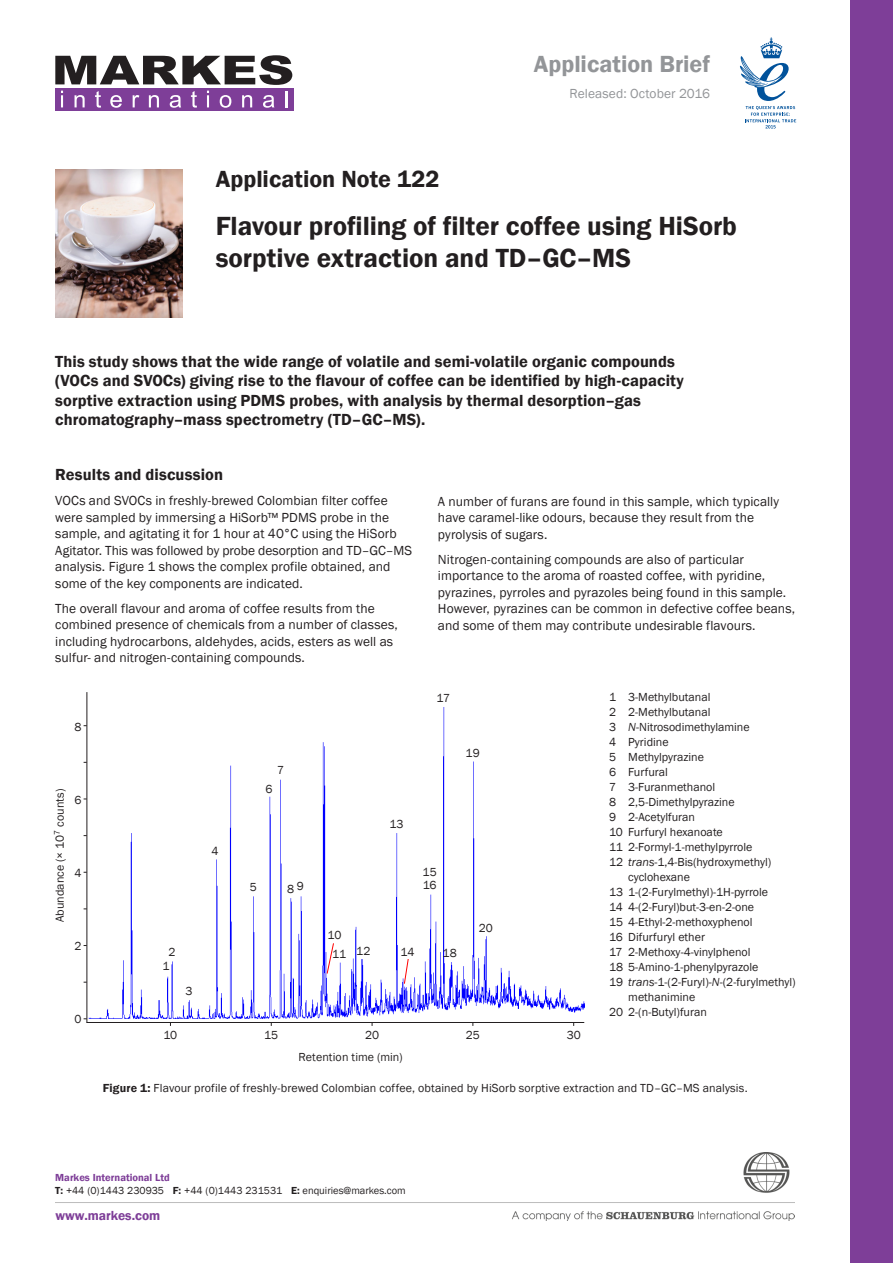
<style>
.page{position:relative;width:893px;height:1263px;background:#fff}
.page>*{position:absolute;margin:0;border:0;box-sizing:border-box;transform-origin:0 0}
.Title_-_Text{font:600 27px/31.5px "Franklin Gothic";color:#231f20}
.Title_-_App_Note_000{font:600 24px "Franklin Gothic";color:#231f20}
.t1{font:600 24px "Franklin Gothic";color:#939598}
.Body{font:600 16.5px/19.5px "Franklin Gothic";letter-spacing:.005em;color:#231f20}
.Header_1{font:600 16.5px "Franklin Gothic";letter-spacing:.005em;color:#231f20}
.Body-2{font:13.5px/16.5px "Franklin Gothic";letter-spacing:.005em;color:#231f20}
.t2{font:13.5px "Franklin Gothic";letter-spacing:.005em;color:#939598}
.t3{font:600 13.5px "Franklin Gothic";color:#7e3e98}
.Peak_listing{font:12px/15px "Franklin Gothic";color:#231f20}
.Figure_label_-_8pt_c{font:12px "Franklin Gothic";letter-spacing:.005em;color:#231f20}
.Figure_label_-_8pt_r{font:12px "Franklin Gothic";color:#231f20}
.t4{font:10.5px/13.6px "Franklin Gothic";color:#231f20}
.s1{font-style:italic}
.s2{font-weight:600}
.s3{font-weight:600;color:#7e3e98}
</style>
<div class="page">
<div style="left:850px;top:0;width:43px;height:1263px;background:#7e3e98"></div>
<svg style="left:55px;top:55px;width:237px;height:30px"></svg>
<div style="left:55px;top:88px;width:238px;height:22px;background:#7e3e98"></div>
<svg style="left:61px;top:91px;width:2px;height:16px"></svg>
<svg style="left:75px;top:95px;width:10px;height:12px"></svg>
<svg style="left:95px;top:91px;width:6px;height:17px"></svg>
<svg style="left:110px;top:95px;width:12px;height:13px"></svg>
<svg style="left:133px;top:95px;width:6px;height:12px"></svg>
<svg style="left:149px;top:95px;width:10px;height:12px"></svg>
<svg style="left:170px;top:95px;width:11px;height:13px"></svg>
<svg style="left:191px;top:91px;width:6px;height:17px"></svg>
<svg style="left:207px;top:91px;width:2px;height:16px"></svg>
<svg style="left:220px;top:95px;width:11px;height:13px"></svg>
<svg style="left:242px;top:95px;width:10px;height:12px"></svg>
<svg style="left:263px;top:95px;width:11px;height:13px"></svg>
<svg style="left:285px;top:91px;width:2px;height:16px"></svg>
<img style="left:55px;top:1153px;width:739px;height:68px">
<div style="left:55px;top:1173px;width:425px;height:26px;background:#fff"></div>
<div style="left:56px;top:1211px;width:424px;height:13px;background:#fff"></div>
<img style="left:55px;top:169px;width:128px;height:149px">
<svg style="left:740px;top:37px;width:56px;height:91px"></svg>
<img style="left:84px;top:692px;width:500px;height:334px">
<hr style="left:87px;top:692px;width:1px;height:330px;background:#231f20">
<hr style="left:86px;top:1022px;width:498px;height:1px;background:#231f20">
<svg style="left:326px;top:943px;width:8px;height:31px"></svg>
<svg style="left:404px;top:958px;width:5px;height:26px"></svg>
<p class="t1" style="left:534px;top:49px;width:178px">Application Brief</p>
<p class="t2" style="left:570px;top:85px;width:142px">Released: October 2016</p>
<p class="Title_-_App_Note_000" style="left:216px;top:164px;width:225px">Application Note 122</p>
<p class="Title_-_Text" style="left:216px;top:211px;width:523px">Flavour profiling of filter coffee using HiSorb sorptive extraction and TD–GC–MS</p>
<p class="Body" style="left:55px;top:352px;width:630px">This study shows that the wide range of volatile and semi-volatile organic compounds (VOCs and SVOCs) giving rise to the flavour of coffee can be identified by high-capacity sorptive extraction using PDMS probes, with analysis by thermal desorption–gas chromatography–mass spectrometry (TD–GC–MS).</p>
<p class="Header_1" style="left:55px;top:465px;width:169px">Results and discussion</p>
<p class="Body-2" style="left:55px;top:493px;width:358px">VOCs and SVOCs in freshly-brewed Colombian filter coffee were sampled by immersing a HiSorb™ PDMS probe in the sample, and agitating it for 1 hour at 40°C using the HiSorb Agitator. This was followed by probe desorption and TD–GC–MS analysis. Figure 1 shows the complex profile obtained, and some of the key components are indicated.</p>
<p class="Body-2" style="left:55px;top:600px;width:344px">The overall flavour and aroma of coffee results from the combined presence of chemicals from a number of classes, including hydrocarbons, aldehydes, acids, esters as well as sulfur- and nitrogen-containing compounds.</p>
<p class="Body-2" style="left:438px;top:493px;width:343px">A number of furans are found in this sample, which typically have caramel-like odours, because they result from the pyrolysis of sugars.</p>
<p class="Body-2" style="left:438px;top:551px;width:359px">Nitrogen-containing compounds are also of particular importance to the aroma of roasted coffee, with pyridine, pyrazines, pyrroles and pyrazoles being found in this sample.<br>However, pyrazines can be common in defective coffee beans, and some of them may contribute undesirable flavours.</p>
<p class="Figure_label_-_8pt_r" style="left:74px;top:719px;width:9px">8</p>
<p class="Figure_label_-_8pt_c" style="left:52px;top:922px;width:135px;rotate:-90deg">Abundance (× 10<sup>7</sup> counts)</p>
<p class="Figure_label_-_8pt_r" style="left:74px;top:792px;width:9px">6</p>
<p class="Figure_label_-_8pt_r" style="left:74px;top:865px;width:9px">4</p>
<p class="Figure_label_-_8pt_r" style="left:74px;top:938px;width:9px">2</p>
<p class="Figure_label_-_8pt_r" style="left:74px;top:1012px;width:9px">0</p>
<p class="Figure_label_-_8pt_c" style="left:436px;top:691px;width:15px">17</p>
<p class="Figure_label_-_8pt_c" style="left:211px;top:844px;width:9px">4</p>
<p class="Figure_label_-_8pt_c" style="left:277px;top:762px;width:9px">7</p>
<p class="Figure_label_-_8pt_c" style="left:265px;top:781px;width:9px">6</p>
<p class="Figure_label_-_8pt_c" style="left:389px;top:816px;width:16px">13</p>
<p class="Figure_label_-_8pt_c" style="left:423px;top:864px;width:16px">15</p>
<p class="Figure_label_-_8pt_c" style="left:250px;top:880px;width:9px">5</p>
<p class="Figure_label_-_8pt_c" style="left:423px;top:878px;width:15px">16</p>
<p class="Figure_label_-_8pt_c" style="left:297px;top:878px;width:9px">9</p>
<p class="Figure_label_-_8pt_c" style="left:287px;top:882px;width:9px">8</p>
<p class="Figure_label_-_8pt_c" style="left:466px;top:746px;width:16px">19</p>
<p class="Figure_label_-_8pt_c" style="left:327px;top:927px;width:15px">10</p>
<p class="Figure_label_-_8pt_c" style="left:169px;top:944px;width:9px">2</p>
<p class="Figure_label_-_8pt_c" style="left:332px;top:946px;width:16px">11</p>
<p class="Figure_label_-_8pt_c" style="left:356px;top:944px;width:16px">12</p>
<p class="Figure_label_-_8pt_c" style="left:163px;top:958px;width:9px">1</p>
<p class="Figure_label_-_8pt_c" style="left:186px;top:983px;width:9px">3</p>
<p class="Figure_label_-_8pt_c" style="left:401px;top:944px;width:16px">14</p>
<p class="Figure_label_-_8pt_c" style="left:443px;top:946px;width:16px">18</p>
<p class="Figure_label_-_8pt_c" style="left:479px;top:921px;width:16px">20</p>
<p class="Figure_label_-_8pt_c" style="left:163px;top:1028px;width:15px">10</p>
<p class="Figure_label_-_8pt_c" style="left:264px;top:1028px;width:16px">15</p>
<p class="Figure_label_-_8pt_c" style="left:365px;top:1028px;width:16px">20</p>
<p class="Figure_label_-_8pt_c" style="left:466px;top:1028px;width:15px">25</p>
<p class="Figure_label_-_8pt_c" style="left:567px;top:1028px;width:16px">30</p>
<p class="Figure_label_-_8pt_c" style="left:298px;top:1049px;width:106px">Retention time (min)</p>
<p class="Peak_listing" style="left:609px;top:689px;width:103px">1 3-Methylbutanal</p>
<p class="Peak_listing" style="left:609px;top:704px;width:103px">2 2-Methylbutanal</p>
<p class="Peak_listing" style="left:609px;top:719px;width:142px">3 <span class="s1">N</span>-Nitrosodimethylamine</p>
<p class="Peak_listing" style="left:609px;top:734px;width:61px">4 Pyridine</p>
<p class="Peak_listing" style="left:609px;top:749px;width:96px">5 Methylpyrazine</p>
<p class="Peak_listing" style="left:609px;top:764px;width:60px">6 Furfural</p>
<p class="Peak_listing" style="left:609px;top:779px;width:108px">7 3-Furanmethanol</p>
<p class="Peak_listing" style="left:609px;top:794px;width:127px">8 2,5-Dimethylpyrazine</p>
<p class="Peak_listing" style="left:609px;top:809px;width:87px">9 2-Acetylfuran</p>
<p class="Peak_listing" style="left:609px;top:824px;width:115px">10 Furfuryl hexanoate</p>
<p class="Peak_listing" style="left:609px;top:839px;width:145px">11 2-Formyl-1-methylpyrrole</p>
<p class="Peak_listing" style="left:628px;top:854px;width:145px;text-indent:-19px">12 <span class="s1">trans</span>-1,4-Bis(hydroxymethyl) cyclohexane</p>
<p class="Peak_listing" style="left:609px;top:884px;width:161px">13 1-(2-Furylmethyl)-1H-pyrrole</p>
<p class="Peak_listing" style="left:609px;top:899px;width:146px">14 4-(2-Furyl)but-3-en-2-one</p>
<p class="Peak_listing" style="left:609px;top:914px;width:145px">15 4-Ethyl-2-methoxyphenol</p>
<p class="Peak_listing" style="left:609px;top:929px;width:97px">16 Difurfuryl ether</p>
<p class="Peak_listing" style="left:609px;top:944px;width:143px">17 2-Methoxy-4-vinylphenol</p>
<p class="Peak_listing" style="left:609px;top:959px;width:151px">18 5-Amino-1-phenylpyrazole</p>
<p class="Peak_listing" style="left:628px;top:974px;width:169px;text-indent:-19px">19 <span class="s1">trans</span>-1-(2-Furyl)-<span class="s1">N</span>-(2-furylmethyl) methanimine</p>
<p class="Peak_listing" style="left:609px;top:1004px;width:99px">20 2-(n-Butyl)furan</p>
<p class="Peak_listing" style="left:103px;top:1081px;width:646px"><span class="s2">Figure 1:</span> Flavour profile of freshly-brewed Colombian coffee, obtained by HiSorb sorptive extraction and TD–GC–MS analysis.</p>
<p class="t4" style="left:55px;top:1170px;width:352px"><span class="s3">Markes International Ltd<br></span><span class="s2">T:</span> +44 (0)1443 230935 <span class="s2">F:</span> +44 (0)1443 231531 <span class="s2">E:</span> enquiries@markes.com</p>
<p class="t3" style="left:56px;top:1207px;width:106px">www.markes.com</p>
</div>
